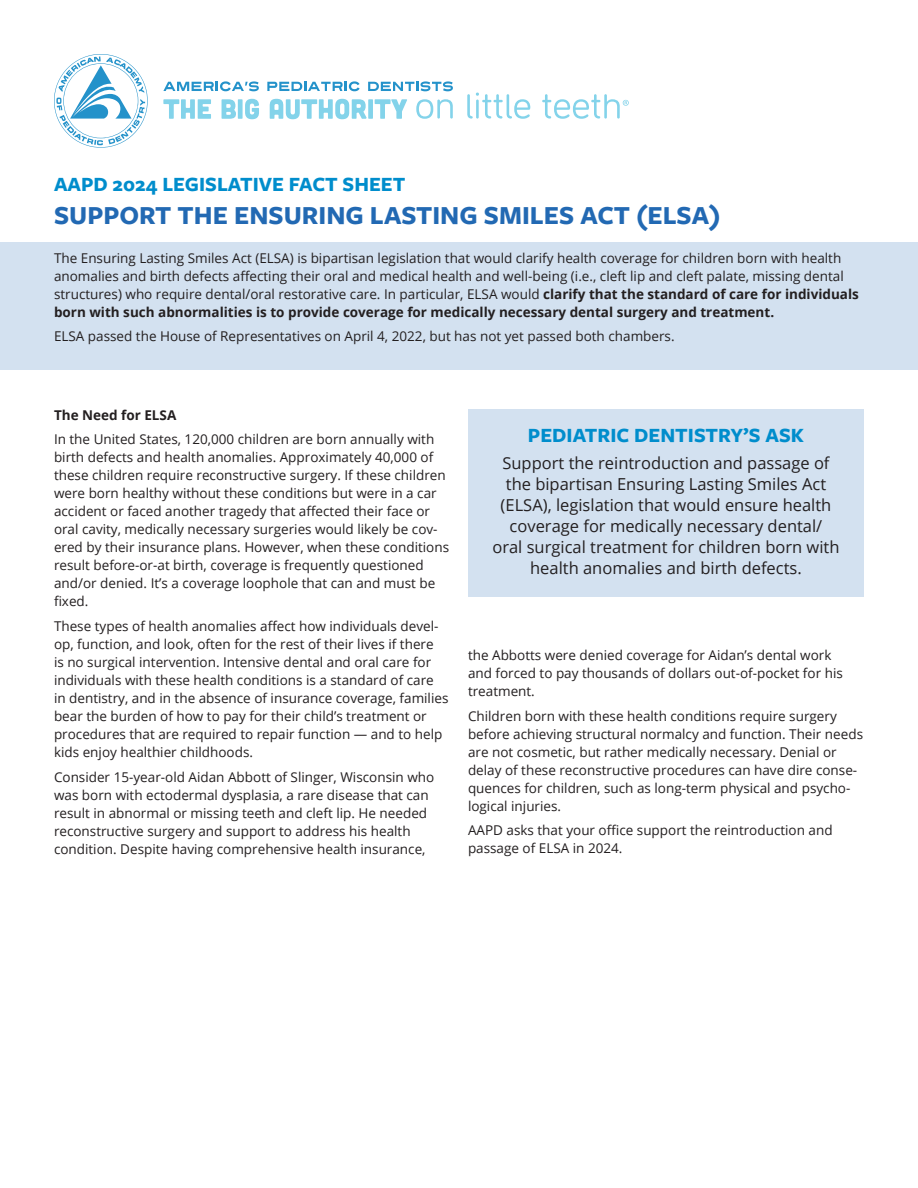
<style>
.page{position:relative;width:918px;height:1188px;background:#fff}
.page>*{position:absolute;margin:0;border:0;box-sizing:border-box;transform-origin:0 0}
.t1{font:700 27px "Freight Sans Pro";color:#2269b3}
.t2{font:700 21px "Freight Sans Pro";color:#008dcc}
.t3{font:16.5px/21px "Open Sans";color:#231f20;text-align:center}
.t4{font:13.5px/18px "Open Sans";color:#231f20}
.t5{font:700 13.5px "Open Sans";color:#231f20}
.s1{font-weight:700}
</style>
<div class="page">
<div style="left:468px;top:409px;width:396px;height:188px;background:#d3e1f0"></div>
<div style="left:0;top:242px;width:918px;height:127px;background:#d3e1f0"></div>
<svg style="left:163px;top:81px;width:96px;height:10px"></svg>
<svg style="left:267px;top:81px;width:93px;height:10px"></svg>
<svg style="left:368px;top:81px;width:85px;height:10px"></svg>
<svg style="left:54px;top:54px;width:94px;height:94px"></svg>
<svg style="left:163px;top:99px;width:48px;height:20px"></svg>
<svg style="left:222px;top:99px;width:14px;height:20px"></svg>
<div style="left:238px;top:99px;width:5px;height:20px;background:#83d3ea"></div>
<svg style="left:245px;top:99px;width:14px;height:20px"></svg>
<svg style="left:270px;top:99px;width:97px;height:20px"></svg>
<div style="left:368px;top:99px;width:5px;height:20px;background:#83d3ea"></div>
<svg style="left:375px;top:99px;width:32px;height:20px"></svg>
<svg style="left:416px;top:99px;width:37px;height:20px"></svg>
<svg style="left:467px;top:93px;width:63px;height:26px"></svg>
<svg style="left:542px;top:94px;width:87px;height:25px"></svg>
<h2 class="t2" style="left:54px;top:170px;width:353px">AAPD 2024 LEGISLATIVE FACT SHEET</h2>
<h1 class="t1" style="left:54px;top:197px;width:668px">SUPPORT THE ENSURING LASTING SMILES ACT (ELSA)</h1>
<p class="t4" style="left:54px;top:248px;width:806px">The Ensuring Lasting Smiles Act (ELSA) is bipartisan legislation that would clarify health coverage for children born with health anomalies and birth defects affecting their oral and medical health and well-being (i.e., cleft lip and cleft palate, missing dental structures) who require dental/oral restorative care. In particular, ELSA would <span class="s1">clarify that the standard of care for individuals born with such abnormalities is to provide coverage for medically necessary dental surgery and treatment.</span></p>
<p class="t4" style="left:54px;top:327px;width:622px">ELSA passed the House of Representatives on April 4, 2022, but has not yet passed both chambers.</p>
<p class="t5" style="left:54px;top:405px;width:124px">The Need for ELSA</p>
<p class="t4" style="left:54px;top:430px;width:397px">In the United States, 120,000 children are born annually with birth defects and health anomalies. Approximately 40,000 of these children require reconstructive surgery. If these children were born healthy without these conditions but were in a car accident or faced another tragedy that affected their face or oral cavity, medically necessary surgeries would likely be cov&shy;ered by their insurance plans. However, when these conditions result before-or-at birth, coverage is frequently questioned and/or denied. It’s a coverage loophole that can and must be fixed.</p>
<p class="t4" style="left:54px;top:617px;width:396px">These types of health anomalies affect how individuals devel&shy;op, function, and look, often for the rest of their lives if there<br>is no surgical intervention. Intensive dental and oral care for individuals with these health conditions is a standard of care in dentistry, and in the absence of insurance coverage, families bear the burden of how to pay for their child’s treatment or procedures that are required to repair function — and to help kids enjoy healthier childhoods.</p>
<p class="t4" style="left:54px;top:768px;width:382px">Consider 15-year-old Aidan Abbott of Slinger, Wisconsin who was born with ectodermal dysplasia, a rare disease that can result in abnormal or missing teeth and cleft lip. He needed reconstructive surgery and support to address his health condition. Despite having comprehensive health insurance,</p>
<h2 class="t2" style="left:528px;top:420px;width:278px">PEDIATRIC DENTISTRY’S ASK</h2>
<p class="t3" style="left:492px;top:452px;width:349px">Support the reintroduction and passage of the bipartisan Ensuring Lasting Smiles Act (ELSA), legislation that would ensure health coverage for medically necessary dental/<br>oral surgical treatment for children born with health anomalies and birth defects.</p>
<p class="t4" style="left:468px;top:646px;width:376px">the Abbotts were denied coverage for Aidan’s dental work and forced to pay thousands of dollars out-of-pocket for his treatment.</p>
<p class="t4" style="left:468px;top:706px;width:397px">Children born with these health conditions require surgery before achieving structural normalcy and function. Their needs are not cosmetic, but rather medically necessary. Denial or delay of these reconstructive procedures can have dire conse&shy;quences for children, such as long-term physical and psycho&shy;logical injuries.</p>
<p class="t4" style="left:468px;top:821px;width:366px">AAPD asks that your office support the reintroduction and passage of ELSA in 2024.</p>
</div>
